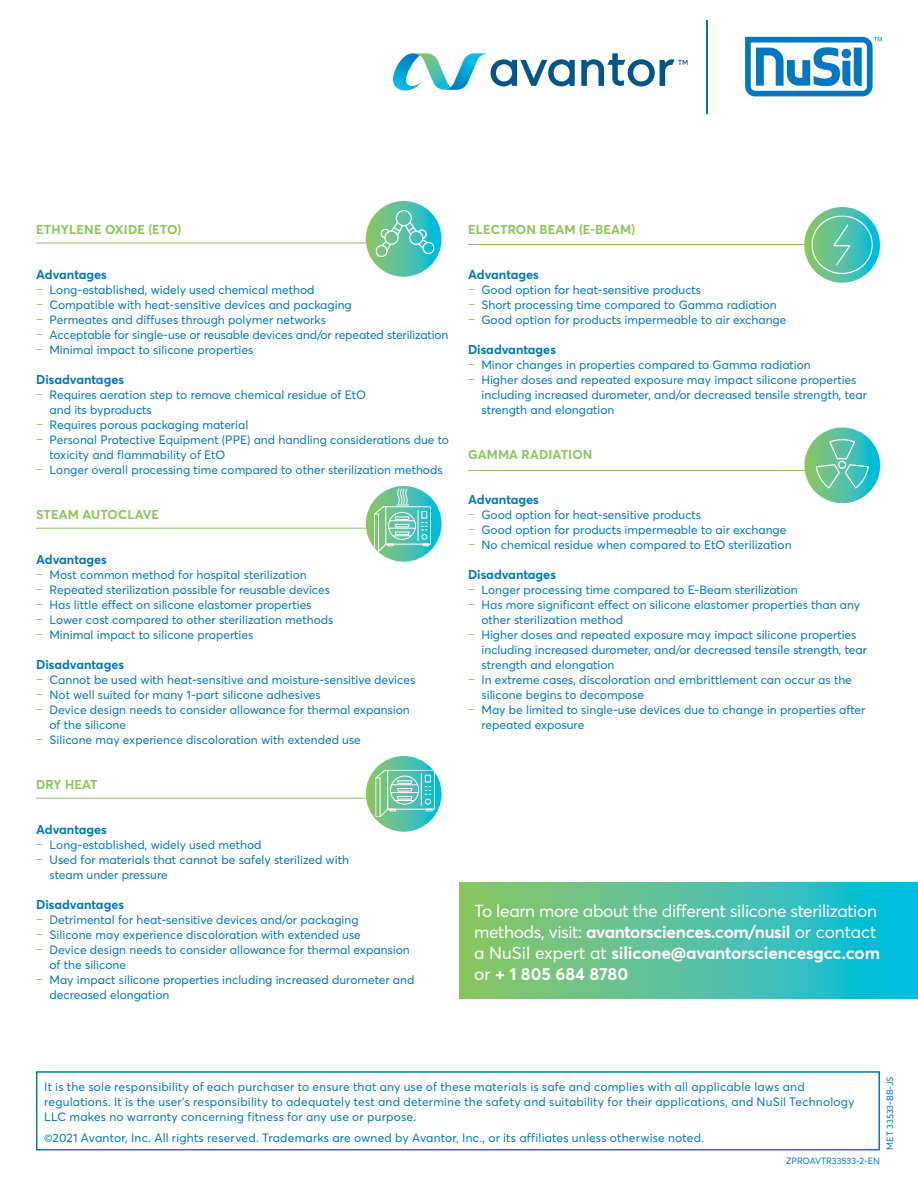
<style>
.page{position:relative;width:918px;height:1188px;background:#fff}
.page>*{position:absolute;margin:0;border:0;box-sizing:border-box;transform-origin:0 0}
.t1{font:17.25px/21px "Averta";letter-spacing:-.02em;color:#fff}
.t2{font:700 12.75px "Averta";color:#0077be}
.t3{font:700 12.75px "Averta";letter-spacing:.01em;color:#88c65b}
.t4{font:12px/15px "Averta";color:#0077be}
.t5{font:9px "Averta";color:#0077be}
.s1{color:#88c65b}
.s2{font-weight:700}
</style>
<div class="page">
<hr style="left:706px;top:20px;width:2px;height:93px;background:#0077be">
<svg style="left:745px;top:37px;width:137px;height:59px"></svg>
<svg style="left:393px;top:53px;width:182px;height:38px"></svg>
<svg style="left:581px;top:53px;width:107px;height:33px"></svg>
<div style="left:36px;top:1071px;width:844px;height:79px;border:2px solid #0077be"></div>
<svg style="left:459px;top:882px;width:459px;height:117px;background:#4ec0a1"></svg>
<hr style="left:36px;top:243px;width:330px;height:1px;background:#88c65b">
<hr style="left:36px;top:528px;width:330px;height:1px;background:#88c65b">
<hr style="left:468px;top:244px;width:347px;height:1px;background:#88c65b">
<hr style="left:468px;top:470px;width:347px;height:1px;background:#88c65b">
<hr style="left:36px;top:798px;width:330px;height:1px;background:#88c65b">
<svg style="left:366px;top:201px;width:76px;height:76px;background:#58c3a1"></svg>
<svg style="left:376px;top:210px;width:59px;height:47px;background:#65c9b2"></svg>
<svg style="left:366px;top:486px;width:76px;height:76px"></svg>
<svg style="left:374px;top:488px;width:57px;height:64px;background:#7acfb7"></svg>
<svg style="left:804px;top:207px;width:76px;height:76px"></svg>
<svg style="left:811px;top:215px;width:62px;height:59px;background:#62c7ad"></svg>
<svg style="left:804px;top:428px;width:76px;height:75px;background:#4fc2a3"></svg>
<svg style="left:816px;top:439px;width:53px;height:50px;background:#63c7ad"></svg>
<svg style="left:366px;top:756px;width:76px;height:76px;background:#59c3a2"></svg>
<svg style="left:375px;top:770px;width:60px;height:47px;background:#74ceb9"></svg>
<p class="t3" style="left:36px;top:221px;width:146px">ETHYLENE OXIDE (ETO)</p>
<p class="t2" style="left:36px;top:266px;width:72px">Advantages</p>
<p class="t4" style="left:36px;top:282px;width:280px"><span class="s1">–</span> Long-established, widely used chemical method</p>
<p class="t4" style="left:36px;top:297px;width:317px"><span class="s1">–</span> Compatible with heat-sensitive devices and packaging</p>
<p class="t4" style="left:36px;top:312px;width:291px"><span class="s1">–</span> Permeates and diffuses through polymer networks</p>
<p class="t4" style="left:36px;top:327px;width:414px"><span class="s1">–</span> Acceptable for single-use or reusable devices and/or repeated sterilization</p>
<p class="t4" style="left:36px;top:342px;width:219px"><span class="s1">–</span> Minimal impact to silicone properties</p>
<p class="t2" style="left:36px;top:371px;width:90px">Disadvantages</p>
<p class="t4" style="left:50px;top:387px;width:318px;text-indent:-14px"><span class="s1">–</span> Requires aeration step to remove chemical residue of EtO and its byproducts</p>
<p class="t4" style="left:36px;top:417px;width:214px"><span class="s1">–</span> Requires porous packaging material</p>
<p class="t4" style="left:50px;top:432px;width:401px;text-indent:-14px"><span class="s1">–</span> Personal Protective Equipment (PPE) and handling considerations due to toxicity and flammability of EtO</p>
<p class="t4" style="left:36px;top:462px;width:408px"><span class="s1">–</span> Longer overall processing time compared to other sterilization methods</p>
<p class="t3" style="left:36px;top:506px;width:125px">STEAM AUTOCLAVE</p>
<p class="t2" style="left:36px;top:551px;width:72px">Advantages</p>
<p class="t4" style="left:36px;top:567px;width:272px"><span class="s1">–</span> Most common method for hospital sterilization</p>
<p class="t4" style="left:36px;top:582px;width:296px"><span class="s1">–</span> Repeated sterilization possible for reusable devices</p>
<p class="t4" style="left:36px;top:597px;width:277px"><span class="s1">–</span> Has little effect on silicone elastomer properties</p>
<p class="t4" style="left:36px;top:612px;width:299px"><span class="s1">–</span> Lower cost compared to other sterilization methods</p>
<p class="t4" style="left:36px;top:627px;width:219px"><span class="s1">–</span> Minimal impact to silicone properties</p>
<p class="t2" style="left:36px;top:656px;width:90px">Disadvantages</p>
<p class="t4" style="left:36px;top:672px;width:381px"><span class="s1">–</span> Cannot be used with heat-sensitive and moisture-sensitive devices</p>
<p class="t4" style="left:36px;top:687px;width:286px"><span class="s1">–</span> Not well suited for many 1-part silicone adhesives</p>
<p class="t4" style="left:50px;top:702px;width:362px;text-indent:-14px"><span class="s1">–</span> Device design needs to consider allowance for thermal expansion of the silicone</p>
<p class="t4" style="left:36px;top:732px;width:326px"><span class="s1">–</span> Silicone may experience discoloration with extended use</p>
<p class="t3" style="left:36px;top:776px;width:63px">DRY HEAT</p>
<p class="t2" style="left:36px;top:821px;width:72px">Advantages</p>
<p class="t4" style="left:36px;top:837px;width:227px"><span class="s1">–</span> Long-established, widely used method</p>
<p class="t4" style="left:50px;top:852px;width:301px;text-indent:-14px"><span class="s1">–</span> Used for materials that cannot be safely sterilized with steam under pressure</p>
<p class="t2" style="left:36px;top:896px;width:90px">Disadvantages</p>
<p class="t4" style="left:36px;top:912px;width:324px"><span class="s1">–</span> Detrimental for heat-sensitive devices and/or packaging</p>
<p class="t4" style="left:36px;top:927px;width:326px"><span class="s1">–</span> Silicone may experience discoloration with extended use</p>
<p class="t4" style="left:50px;top:942px;width:362px;text-indent:-14px"><span class="s1">–</span> Device design needs to consider allowance for thermal expansion of the silicone</p>
<p class="t4" style="left:50px;top:972px;width:366px;text-indent:-14px"><span class="s1">–</span> May impact silicone properties including increased durometer and decreased elongation</p>
<p class="t3" style="left:468px;top:221px;width:169px">ELECTRON BEAM (E-BEAM)</p>
<p class="t2" style="left:468px;top:266px;width:72px">Advantages</p>
<p class="t4" style="left:468px;top:282px;width:235px"><span class="s1">–</span> Good option for heat-sensitive products</p>
<p class="t4" style="left:468px;top:297px;width:310px"><span class="s1">–</span> Short processing time compared to Gamma radiation</p>
<p class="t4" style="left:468px;top:312px;width:320px"><span class="s1">–</span> Good option for products impermeable to air exchange</p>
<p class="t2" style="left:468px;top:341px;width:90px">Disadvantages</p>
<p class="t4" style="left:468px;top:357px;width:344px"><span class="s1">–</span> Minor changes in properties compared to Gamma radiation</p>
<p class="t4" style="left:482px;top:372px;width:387px;text-indent:-14px"><span class="s1">–</span> Higher doses and repeated exposure may impact silicone properties including increased durometer, and/or decreased tensile strength, tear strength and elongation</p>
<p class="t3" style="left:468px;top:446px;width:126px">GAMMA RADIATION</p>
<p class="t2" style="left:468px;top:491px;width:72px">Advantages</p>
<p class="t4" style="left:468px;top:507px;width:235px"><span class="s1">–</span> Good option for heat-sensitive products</p>
<p class="t4" style="left:468px;top:522px;width:320px"><span class="s1">–</span> Good option for products impermeable to air exchange</p>
<p class="t4" style="left:468px;top:537px;width:325px"><span class="s1">–</span> No chemical residue when compared to EtO sterilization</p>
<p class="t2" style="left:468px;top:566px;width:90px">Disadvantages</p>
<p class="t4" style="left:468px;top:582px;width:331px"><span class="s1">–</span> Longer processing time compared to E-Beam sterilization</p>
<p class="t4" style="left:482px;top:597px;width:380px;text-indent:-14px"><span class="s1">–</span> Has more significant effect on silicone elastomer properties than any other sterilization method</p>
<p class="t4" style="left:482px;top:627px;width:387px;text-indent:-14px"><span class="s1">–</span> Higher doses and repeated exposure may impact silicone properties including increased durometer, and/or decreased tensile strength, tear strength and elongation</p>
<p class="t4" style="left:482px;top:672px;width:372px;text-indent:-14px"><span class="s1">–</span> In extreme cases, discoloration and embrittlement can occur as the silicone begins to decompose</p>
<p class="t4" style="left:482px;top:702px;width:385px;text-indent:-14px"><span class="s1">–</span> May be limited to single-use devices due to change in properties after repeated exposure</p>
<h1 class="t1" style="left:474px;top:900px;width:407px">To learn more about the different silicone sterilization methods, visit: <span class="s2">avantorsciences.com/nusil</span> or contact a NuSil expert at <span class="s2">silicone@avantorsciencesgcc.com </span>or <span class="s2">+ 1 805 684 8780</span></h1>
<p class="t4" style="left:44px;top:1079px;width:812px">It is the sole responsibility of each purchaser to ensure that any use of these materials is safe and complies with all applicable laws and regulations. It is the user’s responsibility to adequately test and determine the safety and suitability for their applications, and NuSil Technology<br>LLC makes no warranty concerning fitness for any use or purpose.</p>
<p class="t4" style="left:44px;top:1130px;width:662px">©2021 Avantor, Inc. All rights reserved. Trademarks are owned by Avantor, Inc., or its affiliates unless otherwise noted.</p>
<p class="t5" style="left:884px;top:1150px;width:75px;rotate:-90deg">MET 33533-BB-JS</p>
<p class="t5" style="left:786px;top:1155px;width:95px">ZPROAVTR33533-2-EN</p>
</div>
